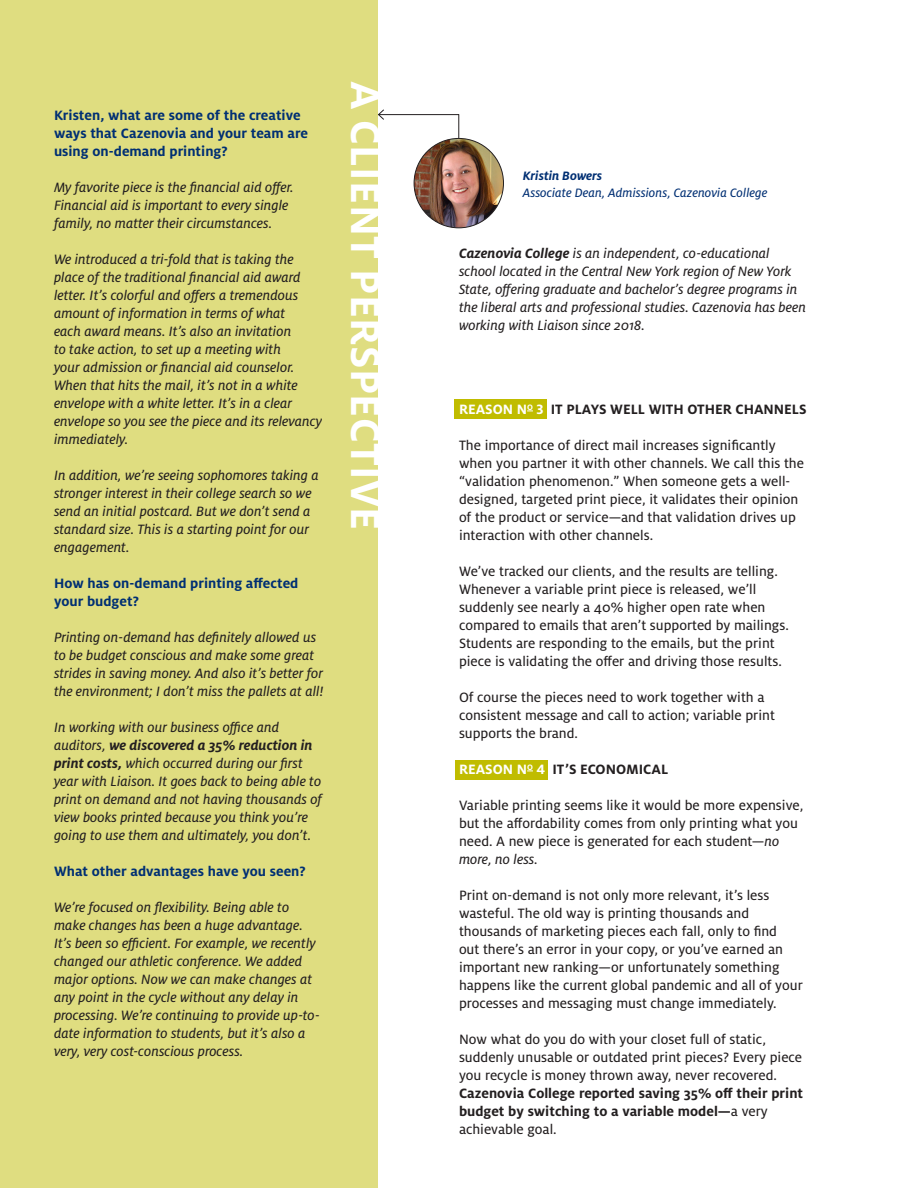
<style>
.page{position:relative;width:918px;height:1188px;background:#fff}
.page>*{position:absolute;margin:0;border:0;box-sizing:border-box;transform-origin:0 0}
.t1{font:700 45px "Milo OT";letter-spacing:.01em;color:#fff}
.t2{font:15px/18px "Milo OT Text Ita";color:#231f20}
.t3{font:15px/18px "Milo OT Text";color:#231f20}
.t4{font:700 15px/18px "Milo OT";color:#002f73}
.t5{font:700 15px "Milo OT";color:#231f20}
.t6{font:13.5px "Milo OT Text Ita";color:#002f73}
.t7{font:italic 700 13.5px "Milo OT";color:#002f73}
.s1{font-family:"Milo OT";font-weight:700;font-style:italic}
.s2{color:#fff}
.s3{font-family:"Milo OT Text Ita"}
.s4{font-family:"Milo OT";font-weight:700}
</style>
<div class="page">
<div style="left:456px;top:760px;width:92px;height:19px;background:#c0bc00"></div>
<div style="left:454px;top:399px;width:93px;height:19px;background:#c0bc00"></div>
<div style="left:0;top:0;width:378px;height:1187px;background:#dfdd80"></div>
<hr style="left:379px;top:114px;width:80px;height:1px;background:#231f20">
<svg style="left:378px;top:109px;width:7px;height:11px"></svg>
<img style="left:414px;top:138px;width:89px;height:90px;border-radius:45px">
<svg style="left:458px;top:115px;width:1px;height:23px"></svg>
<p class="t4" style="left:54px;top:106px;width:255px">Kristen, what are some of the creative ways that Cazenovia and your team are using on-demand printing?</p>
<p class="t2" style="left:54px;top:178px;width:241px">My favorite piece is the financial aid offer.<br>Financial aid is important to every single family, no matter their circumstances.</p>
<p class="t2" style="left:54px;top:250px;width:270px">We introduced a tri-fold that is taking the place of the traditional financial aid award letter. It’s colorful and offers a tremendous amount of information in terms of what<br>each award means. It’s also an invitation<br>to take action, to set up a meeting with<br>your admission or financial aid counselor.<br>When that hits the mail, it’s not in a white envelope with a white letter. It’s in a clear envelope so you see the piece and its relevancy immediately.</p>
<p class="t2" style="left:54px;top:466px;width:266px">In addition, we’re seeing sophomores taking a stronger interest in their college search so we send an initial postcard. But we don’t send a standard size. This is a starting point for our engagement.</p>
<p class="t4" style="left:54px;top:574px;width:246px">How has on-demand printing affected your budget?</p>
<p class="t2" style="left:54px;top:628px;width:271px">Printing on-demand has definitely allowed us to be budget conscious and make some great strides in saving money. And also it’s better for the environment; I don’t miss the pallets at all!</p>
<p class="t2" style="left:54px;top:718px;width:270px">In working with our business office and auditors, <span class="s1">we discovered a 35% reduction in print costs,</span> which occurred during our first year with Liaison. It goes back to being able to print on demand and not having thousands of view books printed because you think you’re going to use them and ultimately, you don’t.</p>
<p class="t4" style="left:54px;top:862px;width:253px">What other advantages have you seen?</p>
<p class="t2" style="left:54px;top:898px;width:267px">We’re focused on flexibility. Being able to make changes has been a huge advantage.<br>It’s been so efficient. For example, we recently changed our athletic conference. We added major options. Now we can make changes at any point in the cycle without any delay in processing. We’re continuing to provide up-to&shy;date information to students, but it’s also a very, very cost-conscious process.</p>
<p class="t1" style="left:391px;top:81px;width:450px;rotate:90deg">A CLIENT PERSPECTIVE</p>
<p class="t7" style="left:523px;top:169px;width:81px">Kristin Bowers</p>
<p class="t6" style="left:523px;top:185px;width:246px">Associate Dean, Admissions, Cazenovia College</p>
<p class="t2" style="left:459px;top:245px;width:349px"><span class="s1">Cazenovia College</span> is an independent, co-educational school located in the Central New York region of New York State, offering graduate and bachelor’s degree programs in the liberal arts and professional studies. Cazenovia has been working with Liaison since 2018.</p>
<p class="t5" style="left:459px;top:401px;width:349px"><span class="s2">REASON N</span><sup>O</sup> <span class="s2">3</span> IT PLAYS WELL WITH OTHER CHANNELS</p>
<p class="t3" style="left:459px;top:436px;width:347px">The importance of direct mail increases significantly when you partner it with other channels. We call this the “validation phenomenon.” When someone gets a well&shy;designed, targeted print piece, it validates their opinion of the product or service—and that validation drives up interaction with other channels.</p>
<p class="t3" style="left:459px;top:562px;width:331px">We’ve tracked our clients, and the results are telling.<br>Whenever a variable print piece is released, we’ll suddenly see nearly a 40% higher open rate when compared to emails that aren’t supported by mailings.<br>Students are responding to the emails, but the print piece is validating the offer and driving those results.</p>
<p class="t3" style="left:459px;top:688px;width:317px">Of course the pieces need to work together with a consistent message and call to action; variable print supports the brand.</p>
<p class="t5" style="left:459px;top:761px;width:211px"><span class="s2">REASON N</span><sup>O</sup> <span class="s2">4</span> IT’S ECONOMICAL</p>
<p class="t3" style="left:459px;top:796px;width:346px">Variable printing seems like it would be more expensive, but the affordability comes from only printing what you need. A new piece is generated for each student—<span class="s3">no more, no less.</span></p>
<p class="t3" style="left:459px;top:886px;width:345px">Print on-demand is not only more relevant, it’s less wasteful. The old way is printing thousands and thousands of marketing pieces each fall, only to find<br>out there’s an error in your copy, or you’ve earned an important new ranking—or unfortunately something happens like the current global pandemic and all of your processes and messaging must change immediately.</p>
<p class="t3" style="left:459px;top:1030px;width:346px">Now what do you do with your closet full of static, suddenly unusable or outdated print pieces? Every piece you recycle is money thrown away, never recovered.<br><span class="s4">Cazenovia College reported saving 35% off their print budget by switching to a variable model—</span>a very achievable goal.</p>
</div>
